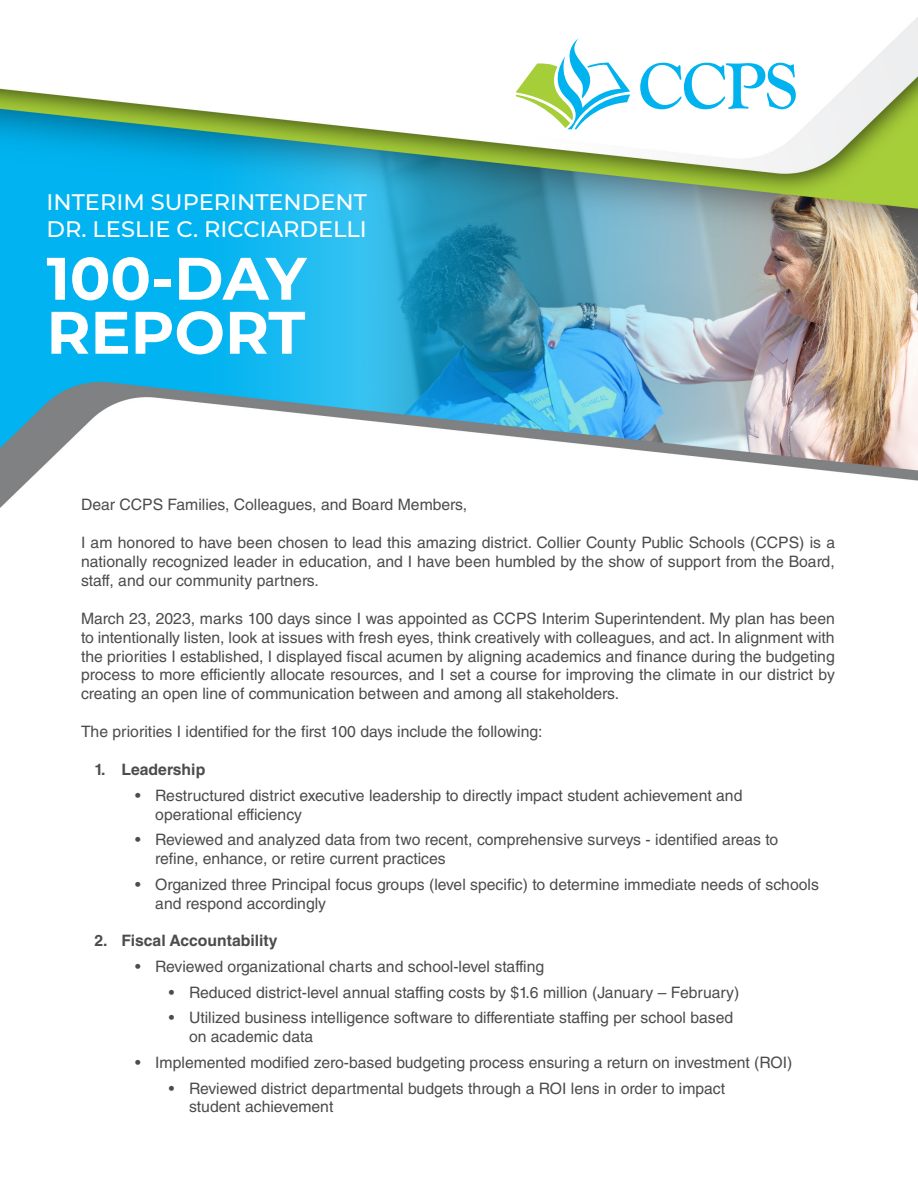
<style>
.page{position:relative;width:918px;height:1188px;background:#fff}
.page>*{position:absolute;margin:0;border:0;box-sizing:border-box;transform-origin:0 0}
.t1{font:100 59.85px "Montserrat";color:#fff}
.t2{font:100 22.5px "Montserrat";color:#fff}
.t3{font:15.75px/18.9px "Helvetica LT Std";color:#4b4c4d}
.t4{font:700 15.75px "Helvetica LT Std";color:#4b4c4d}
</style>
<div class="page">
<img style="left:0;top:17px;width:918px;height:491px">
<svg style="left:516px;top:39px;width:114px;height:90px"></svg>
<svg style="left:640px;top:63px;width:156px;height:46px"></svg>
<p class="t2" style="left:46px;top:188px;width:322px">INTERIM SUPERINTENDENT</p>
<p class="t2" style="left:46px;top:215px;width:322px">DR. LESLIE C. RICCIARDELLI</p>
<p class="t1" style="left:46px;top:239px;width:261px">100-DAY</p>
<p class="t1" style="left:46px;top:293px;width:260px">REPORT</p>
<p class="t3" style="left:81px;top:495px;width:388px">Dear CCPS Families, Colleagues, and Board Members,</p>
<p class="t3" style="left:81px;top:533px;width:756px;text-align:justify">I am honored to have been chosen to lead this amazing district. Collier County Public Schools (CCPS) is a nationally recognized leader in education, and I have been humbled by the show of support from the Board, staff, and our community partners.</p>
<p class="t3" style="left:81px;top:609px;width:755px;text-align:justify">March 23, 2023, marks 100 days since I was appointed as CCPS Interim Superintendent. My plan has been to intentionally listen, look at issues with fresh eyes, think creatively with colleagues, and act. In alignment with the priorities I established, I displayed fiscal acumen by aligning academics and finance during the budgeting process to more efficiently allocate resources, and I set a course for improving the climate in our district by creating an open line of communication between and among all stakeholders.</p>
<p class="t3" style="left:81px;top:722px;width:463px">The priorities I identified for the first 100 days include the following:</p>
<p class="t4" style="left:94px;top:760px;width:112px">1. Leadership</p>
<p class="t3" style="left:155px;top:786px;width:589px;text-indent:-20px">• Restructured district executive leadership to directly impact student achievement and operational efficiency</p>
<p class="t3" style="left:155px;top:830px;width:625px;text-indent:-20px">• Reviewed and analyzed data from two recent, comprehensive surveys - identified areas to refine, enhance, or retire current practices</p>
<p class="t3" style="left:155px;top:875px;width:665px;text-indent:-20px">• Organized three Principal focus groups (level specific) to determine immediate needs of schools and respond accordingly</p>
<p class="t4" style="left:94px;top:931px;width:185px">2. Fiscal Accountability</p>
<p class="t3" style="left:135px;top:957px;width:411px">• Reviewed organizational charts and school-level staffing</p>
<p class="t3" style="left:169px;top:983px;width:572px">• Reduced district-level annual staffing costs by $1.6 million (January – February)</p>
<p class="t3" style="left:189px;top:1008px;width:546px;text-indent:-20px">• Utilized business intelligence software to differentiate staffing per school based on academic data</p>
<p class="t3" style="left:135px;top:1053px;width:659px">• Implemented modified zero-based budgeting process ensuring a return on investment (ROI)</p>
<p class="t3" style="left:189px;top:1079px;width:538px;text-indent:-20px">• Reviewed district departmental budgets through a ROI lens in order to impact student achievement</p>
</div>
